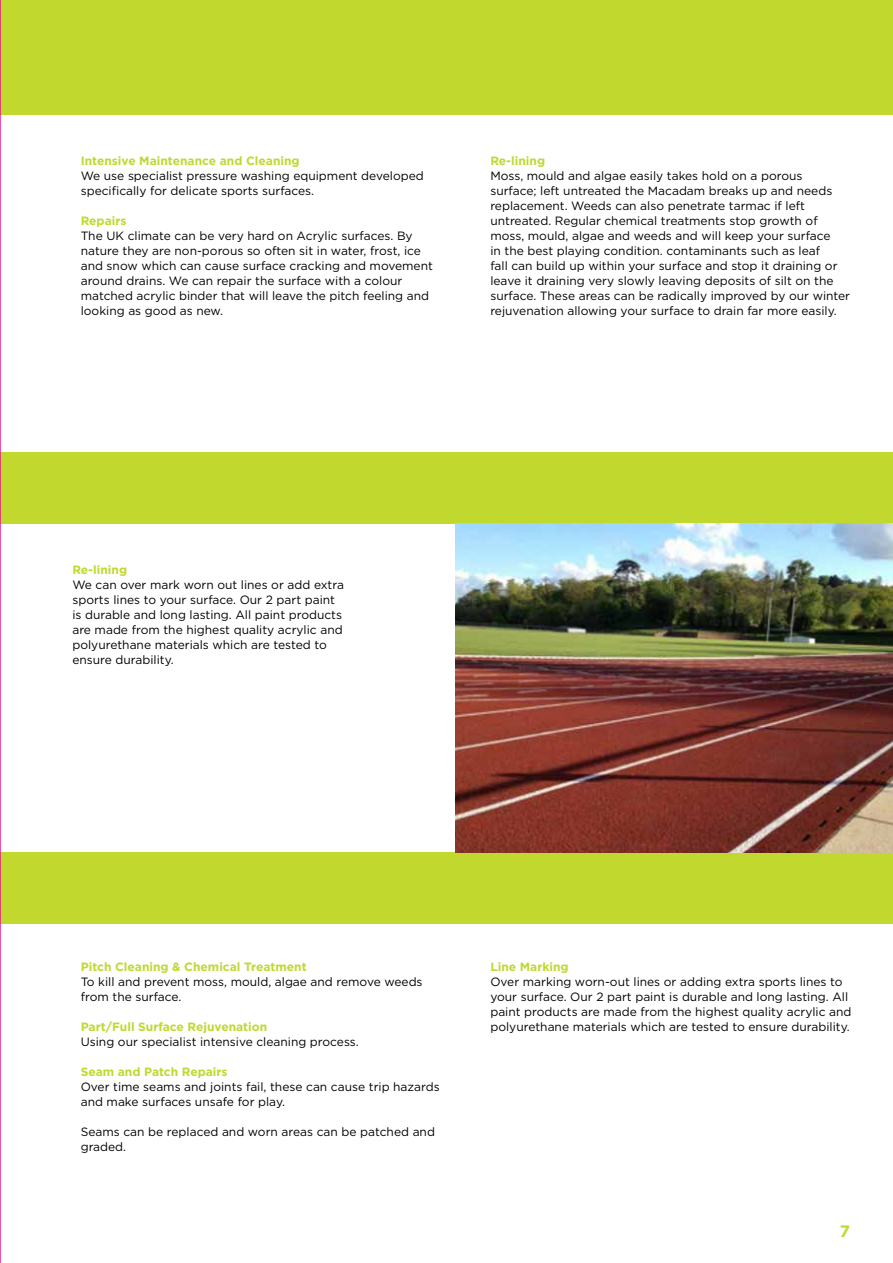
<style>
.page{position:relative;width:893px;height:1263px;background:#fff}
.page>*{position:absolute;margin:0;border:0;box-sizing:border-box;transform-origin:0 0}
.t1{font:700 16.5px "Gotham";color:#c1d82f}
.t2{font:12px/15px "Gotham";color:#000}
.t3{font:700 12px "Gotham";color:#c1d82f}
.s1{color:#fff}
</style>
<div class="page">
<div style="left:0;top:853px;width:893px;height:71px;background:#c1d82f"></div>
<div style="left:0;top:452px;width:893px;height:71px;background:#c1d82f"></div>
<div style="left:0;top:0;width:893px;height:115px;background:#c1d82f"></div>
<img style="left:456px;top:523px;width:437px;height:330px">
<hr style="left:0;top:0;width:1px;height:1263px;background:#ec008c">
<p class="t3" style="left:81px;top:153px;width:220px">Intensive Maintenance and Cleaning</p>
<p class="t2" style="left:81px;top:168px;width:345px">We use specialist pressure washing equipment developed specifically for delicate sports surfaces.</p>
<p class="t3" style="left:81px;top:213px;width:47px">Repairs</p>
<p class="t2" style="left:81px;top:228px;width:354px">The UK climate can be very hard on Acrylic surfaces. By nature they are non-porous so often sit in water, frost, ice and snow which can cause surface cracking and movement around drains. We can repair the surface with a colour matched acrylic binder that will leave the pitch feeling and looking as good as new.<span class="s1">raded.</span></p>
<p class="t3" style="left:490px;top:153px;width:56px">Re-lining</p>
<p class="t2" style="left:490px;top:168px;width:361px">Moss, mould and algae easily takes hold on a porous surface; left untreated the Macadam breaks up and needs replacement. Weeds can also penetrate tarmac if left untreated. Regular chemical treatments stop growth of moss, mould, algae and weeds and will keep your surface<br>in the best playing condition. contaminants such as leaf<br>fall can build up within your surface and stop it draining or leave it draining very slowly leaving deposits of silt on the surface. These areas can be radically improved by our winter rejuvenation allowing your surface to drain far more easily.</p>
<p class="t3" style="left:72px;top:561px;width:56px">Re-lining</p>
<p class="t2" style="left:72px;top:577px;width:273px">We can over mark worn out lines or add extra sports lines to your surface. Our 2 part paint is durable and long lasting. All paint products are made from the highest quality acrylic and polyurethane materials which are tested to ensure durability.</p>
<p class="t3" style="left:81px;top:958px;width:227px">Pitch Cleaning &amp; Chemical Treatment</p>
<p class="t2" style="left:81px;top:974px;width:343px">To kill and prevent moss, mould, algae and remove weeds from the surface.</p>
<p class="t3" style="left:81px;top:1018px;width:188px">Part/Full Surface Rejuvenation</p>
<p class="t2" style="left:81px;top:1034px;width:280px">Using our specialist intensive cleaning process.</p>
<p class="t3" style="left:81px;top:1063px;width:148px">Seam and Patch Repairs</p>
<p class="t2" style="left:81px;top:1079px;width:361px">Over time seams and joints fail, these can cause trip hazards and make surfaces unsafe for play.</p>
<p class="t2" style="left:81px;top:1124px;width:356px">Seams can be replaced and worn areas can be patched and graded.</p>
<p class="t3" style="left:490px;top:958px;width:80px">Line Marking</p>
<p class="t2" style="left:490px;top:974px;width:363px">Over marking worn-out lines or adding extra sports lines to your surface. Our 2 part paint is durable and long lasting. All paint products are made from the highest quality acrylic and polyurethane materials which are tested to ensure durability.</p>
<h1 class="t1" style="left:840px;top:1220px;width:12px">7</h1>
</div>
